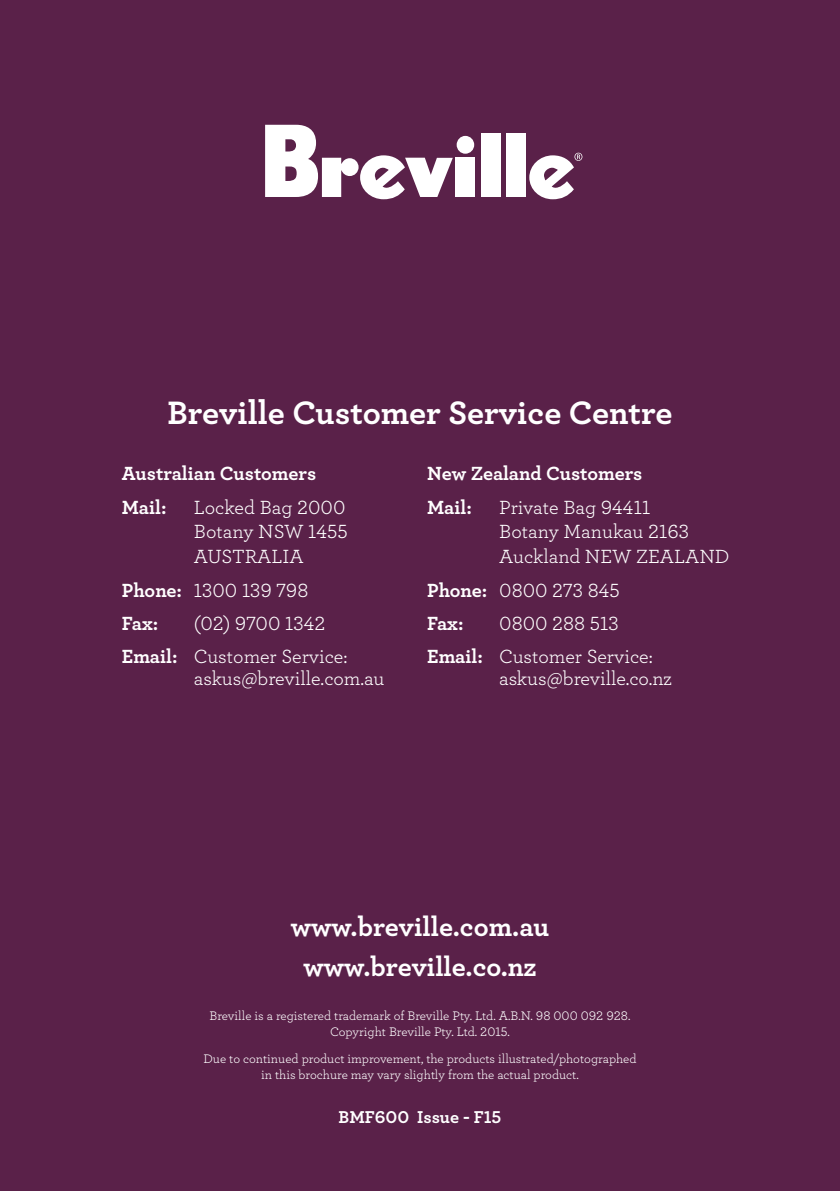
<style>
.page{position:relative;width:840px;height:1191px;background:#fff}
.page>*{position:absolute;margin:0;border:0;box-sizing:border-box;transform-origin:0 0}
.t1{font:34px "Archer Bold LF";color:#fff}
.t2{font:28px/40px "Archer Bold LF";color:#fff;text-align:center}
.t3{font:20px/24.8px "Archer Book LF";color:#fff}
.t4{font:20px/33.4px "Archer Bold LF";letter-spacing:-.005em;color:#fff}
.t5{font:18px "Archer Bold LF";color:#fff}
.t6{font:13px/15.6px "Archer Book LF";color:#fff;text-align:center}
.s1{font-family:"Archer Bold LF"}
</style>
<div class="page">
<div style="left:0;top:0;width:839px;height:1191px;background:#5a2149"></div>
<div style="left:506px;top:133px;width:19px;height:64px;background:#fff"></div>
<div style="left:480px;top:133px;width:20px;height:64px;background:#fff"></div>
<div style="left:456px;top:136px;width:18px;height:18px;background:#fff;border-radius:50%"></div>
<div style="left:455px;top:158px;width:20px;height:39px;background:#fff"></div>
<svg style="left:265px;top:125px;width:187px;height:74px"></svg>
<svg style="left:529px;top:153px;width:53px;height:46px"></svg>
<h1 class="t1" style="left:167px;top:391px;width:506px">Breville Customer Service Centre</h1>
<p class="t4" style="left:122px;top:456px;width:196px">Australian Customers<br>Mail:</p>
<p class="t3" style="left:194px;top:494px;width:155px;text-align:justify">Locked Bag 2000<br>Botany NSW 1455<br>AUSTRALIA</p>
<p class="t3" style="left:122px;top:577px;width:188px"><span class="s1">Phone:</span> 1300 139 798</p>
<p class="t4" style="left:122px;top:606px;width:38px">Fax:</p>
<p class="t3" style="left:122px;top:606px;width:227px;line-height:33.4px;text-indent:72px">(02) 9700 1342<br><span class="s1">Email:</span> Customer Service:</p>
<p class="t3" style="left:194px;top:665px;width:192px">askus@breville.com.au</p>
<p class="t4" style="left:427px;top:456px;width:217px">New Zealand Customers<br>Mail:</p>
<p class="t3" style="left:499px;top:494px;width:232px">Private Bag 94411<br>Botany Manukau 2163<br>Auckland NEW ZEALAND</p>
<p class="t3" style="left:427px;top:577px;width:194px"><span class="s1">Phone:</span> 0800 273 845</p>
<p class="t4" style="left:427px;top:606px;width:38px">Fax:</p>
<p class="t3" style="left:427px;top:606px;width:227px;line-height:33.4px;text-indent:72px">0800 288 513<br><span class="s1">Email:</span> Customer Service:</p>
<p class="t3" style="left:499px;top:665px;width:174px">askus@breville.co.nz</p>
<h2 class="t2" style="left:290px;top:905px;width:260px">www.breville.com.au www.breville.co.nz</h2>
<p class="t6" style="left:209px;top:1008px;width:422px">Breville is a registered trademark of Breville Pty. Ltd. A.B.N. 98 000 092 928.<br>Copyright Breville Pty. Ltd. 2015.</p>
<p class="t6" style="left:203px;top:1050px;width:434px">Due to continued product improvement, the products illustrated/photographed in this brochure may vary slightly from the actual product.</p>
<p class="t5" style="left:338px;top:1105px;width:164px">BMF600 Issue - F15</p>
</div>
